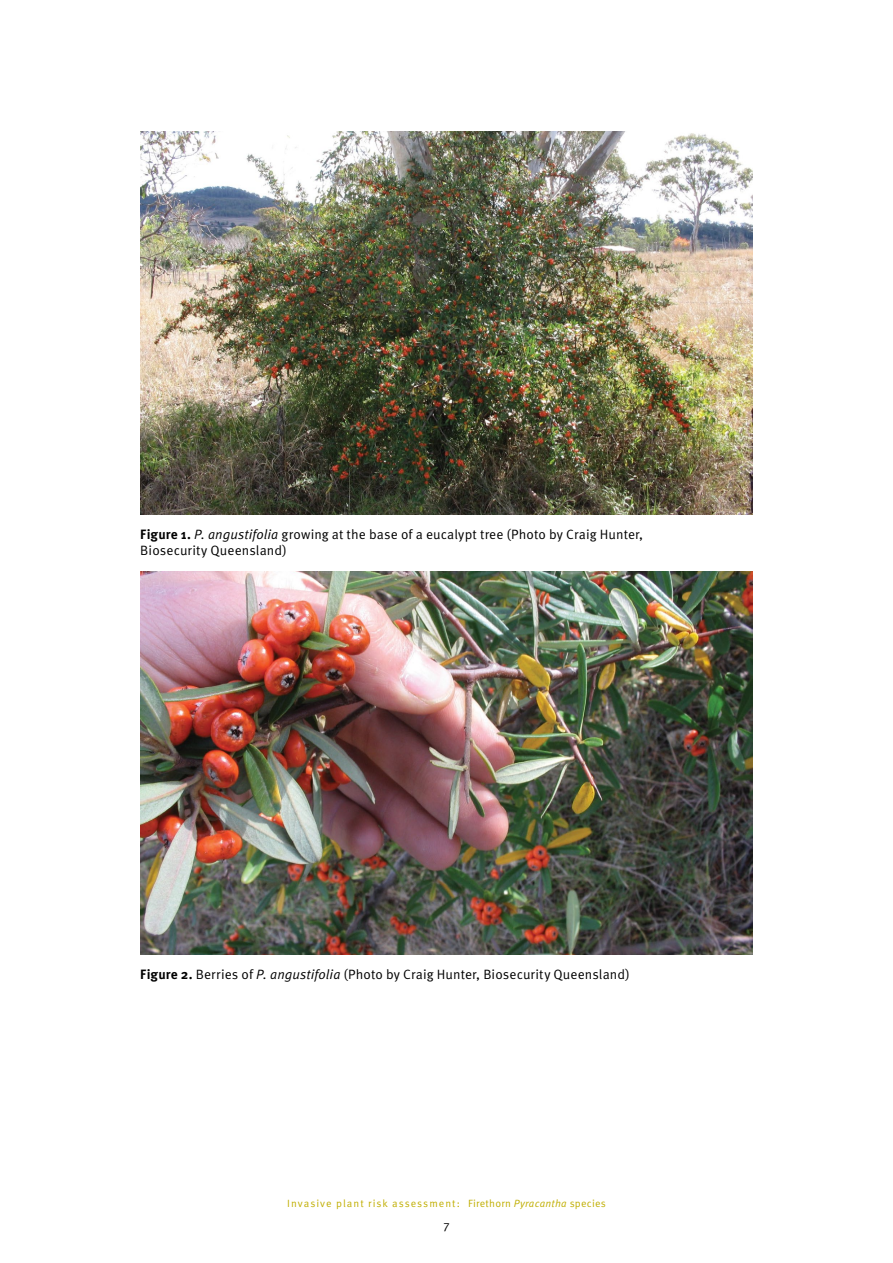
<style>
.page{position:relative;width:893px;height:1263px;background:#fff}
.page>*{position:absolute;margin:0;border:0;box-sizing:border-box;transform-origin:0 0}
.t1{font:13.5px/15.8px "Meta OT";letter-spacing:.01em;color:#000}
.t2{font:12px "Meta OT";color:#000}
.t3{font:10.5px "Meta OT";letter-spacing:.09em;color:#c0ae00}
.s1{font-weight:700}
.s2{font-style:italic}
</style>
<div class="page">
<img style="left:140px;top:132px;width:613px;height:383px">
<img style="left:140px;top:572px;width:613px;height:382px">
<p class="t1" style="left:140px;top:526px;width:504px"><span class="s1">Figure 1.</span> <span class="s2">P. angustifolia</span> growing at the base of a eucalypt tree (Photo by Craig Hunter,<br>Biosecurity Queensland)</p>
<p class="t1" style="left:140px;top:966px;width:491px"><span class="s1">Figure 2.</span> Berries of <span class="s2">P. angustifolia</span> (Photo by Craig Hunter, Biosecurity Queensland)</p>
<p class="t3" style="left:287px;top:1197px;width:320px">Invasive plant risk assessment: Firethorn <span class="s2">Pyracantha</span> species</p>
<p class="t2" style="left:443px;top:1219px;width:8px">7</p>
</div>
